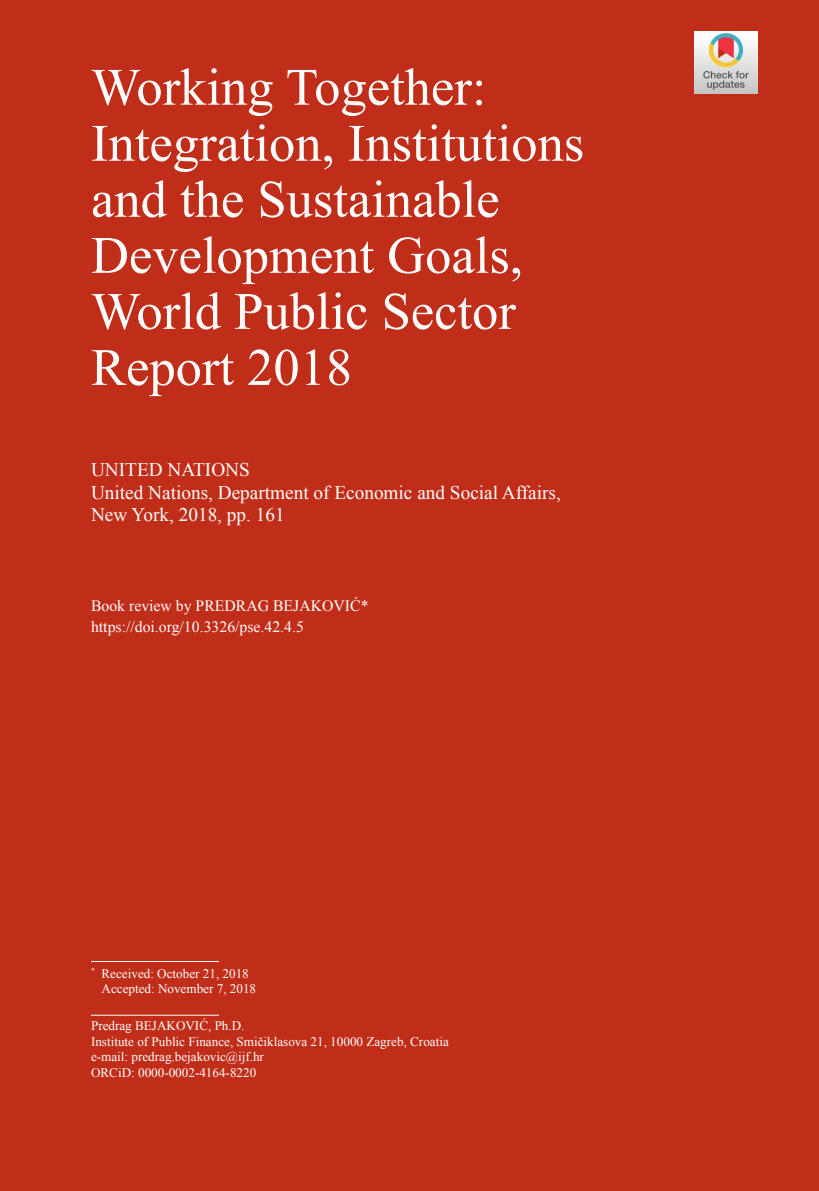
<style>
.page{position:relative;width:819px;height:1191px;background:#c02d19}
.page>*{position:absolute;margin:0;border:0;box-sizing:border-box;transform-origin:0 0}
.t1{font:52.5px/56px "Times New Roman";color:#fff}
.t2{font:19.25px/22.8px "Times New Roman";color:#fff}
.t3{font:15.75px/21px "Times New Roman";color:#fff}
.t4{font:13.12px/15.8px "Times New Roman";color:#fff}
</style>
<div class="page">
<hr style="left:91px;top:961px;width:128px;height:1px;background:#fff">
<hr style="left:91px;top:1015px;width:128px;height:1px;background:#fff">
<img style="left:694px;top:32px;width:63px;height:62px">
<h1 class="t1" style="left:91px;top:58px;width:494px">Working Together:<br>Integration, Institutions and the Sustainable<br>Development Goals,<br>World Public Sector<br>Report 2018</h1>
<h2 class="t2" style="left:91px;top:458px;width:471px">UNITED NATIONS<br>United Nations, Department of Economic and Social Affairs,<br>New York, 2018, pp. 161</h2>
<p class="t3" style="left:91px;top:594px;width:279px">Book review by PREDRAG BEJAKOVIĆ* https://doi.org/10.3326/pse.42.4.5</p>
<p class="t4" style="left:101px;top:965px;width:156px;text-indent:-10px"><sup>*</sup> Received: October 21, 2018<br>Accepted: November 7, 2018</p>
<p class="t4" style="left:91px;top:1017px;width:359px">Predrag BEJAKOVIĆ, Ph.D.<br>Institute of Public Finance, Smičiklasova 21, 10000 Zagreb, Croatia e-mail: predrag.bejakovic@ijf.hr<br>ORCiD: 0000-0002-4164-8220</p>
</div>
